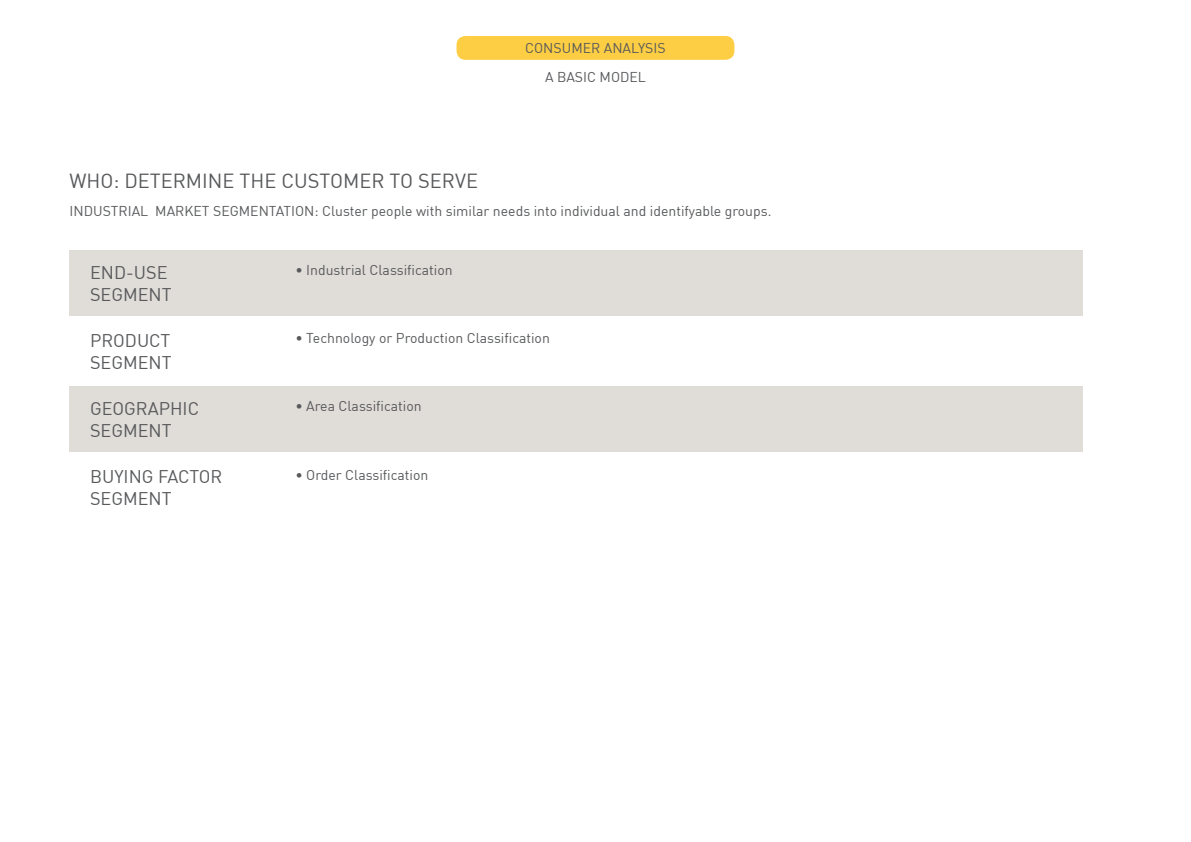
<style>
.page{position:relative;width:1191px;height:842px;background:#fff}
.page>*{position:absolute;margin:0;border:0;box-sizing:border-box;transform-origin:0 0}
.t1{font:20px "DIN";color:#58595b}
.t2{font:18px/21.6px "DIN";color:#58595b}
.t3{font:14px "DIN";color:#58595b}
</style>
<div class="page">
<div style="left:456px;top:36px;width:278px;height:24px;background:#fdce43;border-radius:9px"></div>
<div style="left:69px;top:250px;width:1014px;height:66px;background:#e0dcd8"></div>
<div style="left:69px;top:386px;width:1014px;height:66px;background:#e0dcd8"></div>
<p class="t3" style="left:525px;top:40px;width:142px">CONSUMER ANALYSIS</p>
<p class="t3" style="left:545px;top:68px;width:102px">A BASIC MODEL</p>
<h1 class="t1" style="left:69px;top:169px;width:410px">WHO: DETERMINE THE CUSTOMER TO SERVE</h1>
<p class="t3" style="left:69px;top:202px;width:703px">INDUSTRIAL MARKET SEGMENTATION: Cluster people with similar needs into individual and identifyable groups.</p>
<p class="t2" style="left:90px;top:262px;width:83px">END-USE<br>SEGMENT</p>
<p class="t3" style="left:295px;top:262px;width:159px">• Industrial Classification</p>
<p class="t2" style="left:90px;top:330px;width:83px">PRODUCT<br>SEGMENT</p>
<p class="t3" style="left:295px;top:330px;width:256px">• Technology or Production Classification</p>
<p class="t2" style="left:90px;top:398px;width:111px">GEOGRAPHIC<br>SEGMENT</p>
<p class="t3" style="left:295px;top:398px;width:128px">• Area Classification</p>
<p class="t2" style="left:90px;top:466px;width:134px">BUYING FACTOR<br>SEGMENT</p>
<p class="t3" style="left:295px;top:466px;width:134px">• Order Classification</p>
</div>
